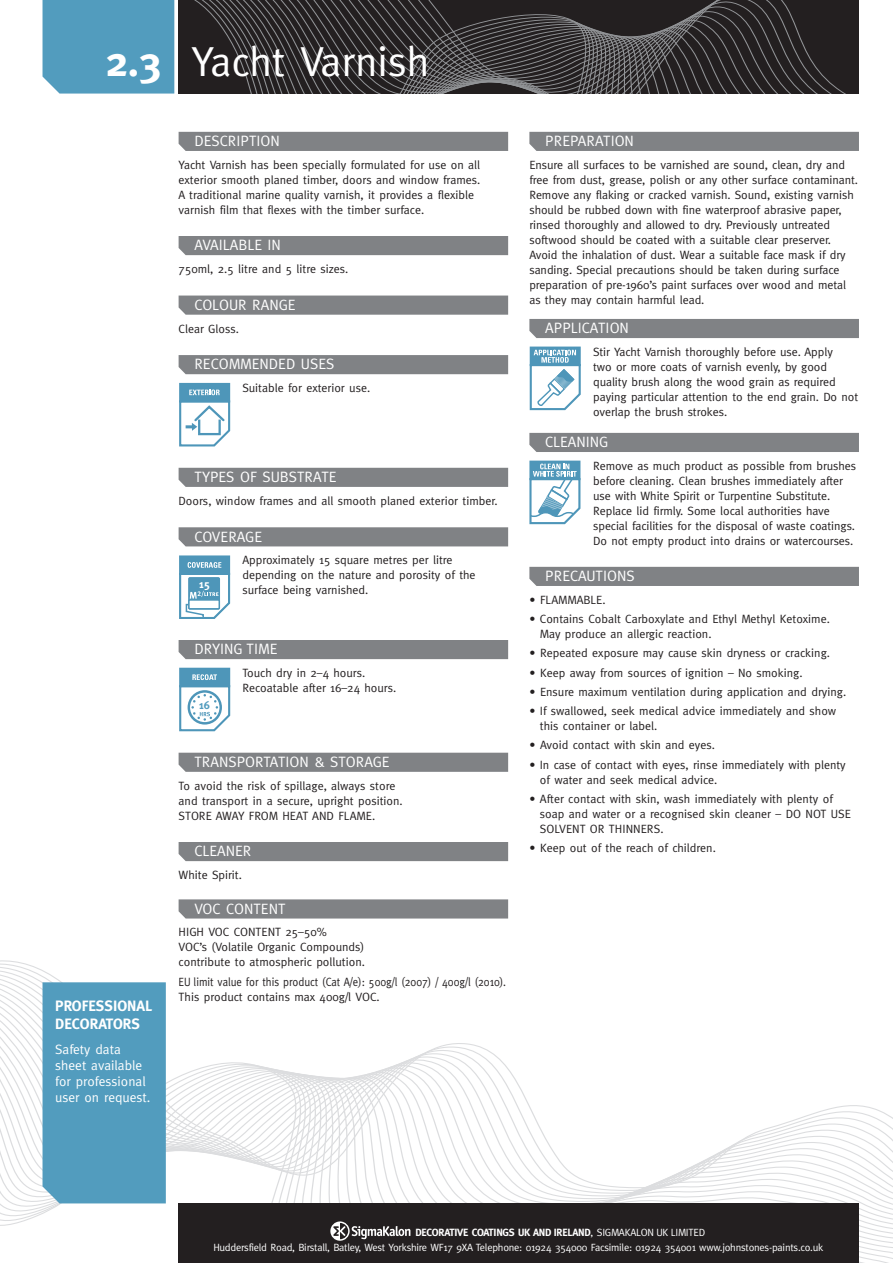
<style>
.page{position:relative;width:893px;height:1263px;background:#fff}
.page>*{position:absolute;margin:0;border:0;box-sizing:border-box;transform-origin:0 0}
.t1{font:42px "Meta";color:#fff}
.t2{font:700 42px "Meta";color:#fff}
.t3{font:15px "Meta";color:#fff}
.t4{font:700 15px/18px "Meta";color:#fff}
.t5{font:13.5px/16.2px "Meta";color:#fff}
.t6{font:12px/15px "Meta";color:#231f20}
.t7{font:12px/15px "Meta";color:#231f20;scale:.9 1}
.t8{font:700 11.25px "Meta";color:#fff}
.t9{font:700 11.25px "Meta";color:#529cbe}
.t10{font:10.5px/15px "Meta";letter-spacing:-.02em;color:#fff}
.s1{font-weight:700}
</style>
<div class="page">
<svg style="left:0;top:999px;width:893px;height:264px"></svg>
<svg style="left:179px;top:0;width:680px;height:94px;background:#353233"></svg>
<div style="left:43px;top:0;width:131px;height:94px;background:#529cbe"></div>
<div style="left:43px;top:982px;width:123px;height:221px;background:#529cbe"></div>
<div style="left:179px;top:899px;width:329px;height:19px;background:#808285"></div>
<div style="left:179px;top:842px;width:329px;height:19px;background:#808285"></div>
<div style="left:179px;top:753px;width:329px;height:19px;background:#808285"></div>
<div style="left:179px;top:640px;width:329px;height:19px;background:#808285"></div>
<div style="left:179px;top:527px;width:329px;height:19px;background:#808285"></div>
<div style="left:529px;top:319px;width:330px;height:19px;background:#808285"></div>
<div style="left:529px;top:433px;width:330px;height:19px;background:#808285"></div>
<div style="left:529px;top:567px;width:330px;height:19px;background:#808285"></div>
<div style="left:179px;top:296px;width:329px;height:19px;background:#808285"></div>
<div style="left:179px;top:236px;width:329px;height:19px;background:#808285"></div>
<div style="left:179px;top:468px;width:329px;height:19px;background:#808285"></div>
<div style="left:179px;top:355px;width:329px;height:19px;background:#808285"></div>
<div style="left:179px;top:132px;width:329px;height:19px;background:#808285"></div>
<div style="left:529px;top:132px;width:330px;height:19px;background:#808285"></div>
<div style="left:180px;top:384px;width:49px;height:17px;background:#4e96b9"></div>
<div style="left:179px;top:383px;width:51px;height:19px;border:2px solid #4e96b9"></div>
<svg style="left:179px;top:389px;width:51px;height:58px"></svg>
<div style="left:180px;top:556px;width:49px;height:18px;background:#4e96b9"></div>
<div style="left:179px;top:555px;width:51px;height:20px;border:2px solid #4e96b9"></div>
<svg style="left:179px;top:562px;width:51px;height:57px"></svg>
<div style="left:530px;top:347px;width:51px;height:19px;border:2px solid #4e96b9"></div>
<svg style="left:529px;top:350px;width:52px;height:60px"></svg>
<div style="left:529px;top:461px;width:51px;height:19px;border:2px solid #4e96b9"></div>
<svg style="left:529px;top:464px;width:52px;height:60px"></svg>
<div style="left:180px;top:669px;width:49px;height:17px;background:#4e96b9"></div>
<div style="left:179px;top:668px;width:51px;height:19px;border:2px solid #4e96b9"></div>
<svg style="left:179px;top:674px;width:51px;height:57px"></svg>
<div style="left:179px;top:1203px;width:680px;height:60px;background:#231f20"></div>
<svg style="left:330px;top:1221px;width:80px;height:20px"></svg>
<h1 class="t2" style="left:105px;top:36px;width:58px">2.3</h1>
<h1 class="t1" style="left:191px;top:36px;width:239px">Yacht Varnish</h1>
<p class="t3" style="left:194px;top:132px;width:87px">DESCRIPTION</p>
<p class="t6" style="left:179px;top:157px;width:303px">Yacht Varnish has been specially formulated for use on all exterior smooth planed timber, doors and window frames.<br>A traditional marine quality varnish, it provides a flexible varnish film that flexes with the timber surface.</p>
<p class="t3" style="left:194px;top:236px;width:88px">AVAILABLE IN</p>
<p class="t6" style="left:179px;top:261px;width:171px">750ml, 2.5 litre and 5 litre sizes.</p>
<p class="t3" style="left:194px;top:296px;width:103px">COLOUR RANGE</p>
<p class="t6" style="left:179px;top:321px;width:62px">Clear Gloss.</p>
<p class="t3" style="left:194px;top:355px;width:142px">RECOMMENDED USES</p>
<p class="t6" style="left:242px;top:380px;width:129px">Suitable for exterior use.</p>
<p class="t4" style="left:55px;top:996px;width:99px">PROFESSIONAL<br>DECORATORS</p>
<p class="t5" style="left:55px;top:1041px;width:97px">Safety data sheet available for professional user on request.</p>
<p class="t3" style="left:194px;top:468px;width:144px">TYPES OF SUBSTRATE</p>
<p class="t6" style="left:179px;top:493px;width:320px">Doors, window frames and all smooth planed exterior timber.</p>
<p class="t3" style="left:194px;top:527px;width:69px">COVERAGE</p>
<p class="t6" style="left:242px;top:553px;width:235px">Approximately 15 square metres per litre depending on the nature and porosity of the surface being varnished.</p>
<p class="t8" style="left:199px;top:578px;width:13px">15</p>
<p class="t3" style="left:194px;top:640px;width:85px">DRYING TIME</p>
<p class="t6" style="left:242px;top:665px;width:155px">Touch dry in 2–4 hours.<br>Recoatable after 16–24 hours.</p>
<p class="t9" style="left:199px;top:699px;width:13px">16</p>
<p class="t3" style="left:194px;top:753px;width:197px">TRANSPORTATION &amp; STORAGE</p>
<p class="t6" style="left:179px;top:778px;width:226px">To avoid the risk of spillage, always store and transport in a secure, upright position.<br>STORE AWAY FROM HEAT AND FLAME.</p>
<p class="t3" style="left:194px;top:842px;width:59px">CLEANER</p>
<p class="t6" style="left:179px;top:867px;width:65px">White Spirit.</p>
<p class="t3" style="left:194px;top:900px;width:93px">VOC CONTENT</p>
<p class="t6" style="left:179px;top:925px;width:188px">HIGH VOC CONTENT 25–50%<br>VOC’s (Volatile Organic Compounds) contribute to atmospheric pollution.</p>
<p class="t7" style="left:179px;top:974px;width:365px">EU limit value for this product (Cat A/e): 500g/l (2007) / 400g/l (2010).<br>This product contains max 400g/l VOC.</p>
<p class="t3" style="left:545px;top:132px;width:90px">PREPARATION</p>
<p class="t6" style="left:529px;top:157px;width:330px">Ensure all surfaces to be varnished are sound, clean, dry and free from dust, grease, polish or any other surface contaminant.<br>Remove any flaking or cracked varnish. Sound, existing varnish should be rubbed down with fine waterproof abrasive paper, rinsed thoroughly and allowed to dry. Previously untreated softwood should be coated with a suitable clear preserver.<br>Avoid the inhalation of dust. Wear a suitable face mask if dry sanding. Special precautions should be taken during surface preparation of pre-1960’s paint surfaces over wood and metal as they may contain harmful lead.</p>
<p class="t3" style="left:545px;top:319px;width:85px">APPLICATION</p>
<p class="t6" style="left:593px;top:344px;width:266px">Stir Yacht Varnish thoroughly before use. Apply<br>two or more coats of varnish evenly, by good quality brush along the wood grain as required paying particular attention to the end grain. Do not overlap the brush strokes.</p>
<p class="t3" style="left:545px;top:433px;width:65px">CLEANING</p>
<p class="t6" style="left:593px;top:458px;width:264px">Remove as much product as possible from brushes before cleaning. Clean brushes immediately after use with White Spirit or Turpentine Substitute.<br>Replace lid firmly. Some local authorities have special facilities for the disposal of waste coatings.<br>Do not empty product into drains or watercourses.</p>
<p class="t3" style="left:545px;top:567px;width:91px">PRECAUTIONS</p>
<p class="t6" style="left:529px;top:592px;width:78px">• FLAMMABLE.</p>
<p class="t6" style="left:540px;top:611px;width:291px;text-indent:-10px">• Contains Cobalt Carboxylate and Ethyl Methyl Ketoxime.<br>May produce an allergic reaction.</p>
<p class="t6" style="left:529px;top:646px;width:302px">• Repeated exposure may cause skin dryness or cracking.</p>
<p class="t6" style="left:529px;top:665px;width:275px">• Keep away from sources of ignition – No smoking.</p>
<p class="t6" style="left:529px;top:684px;width:318px">• Ensure maximum ventilation during application and drying.</p>
<p class="t6" style="left:540px;top:703px;width:298px;text-indent:-10px">• If swallowed, seek medical advice immediately and show this container or label.</p>
<p class="t6" style="left:529px;top:738px;width:187px">• Avoid contact with skin and eyes.</p>
<p class="t6" style="left:540px;top:757px;width:307px;text-indent:-10px">• In case of contact with eyes, rinse immediately with plenty of water and seek medical advice.</p>
<p class="t6" style="left:540px;top:791px;width:313px;text-indent:-10px">• After contact with skin, wash immediately with plenty of soap and water or a recognised skin cleaner – DO NOT USE<br>SOLVENT OR THINNERS.</p>
<p class="t6" style="left:529px;top:840px;width:188px">• Keep out of the reach of children.</p>
<p class="t10" style="left:213px;top:1225px;width:611px;text-indent:202px"><span class="s1">DECORATIVE COATINGS UK AND IRELAND</span>, SIGMAKALON UK LIMITED<br>Huddersfield Road, Birstall, Batley, West Yorkshire WF17 9XA Telephone: 01924 354000 Facsimile: 01924 354001 www.johnstones-paints.co.uk</p>
</div>
